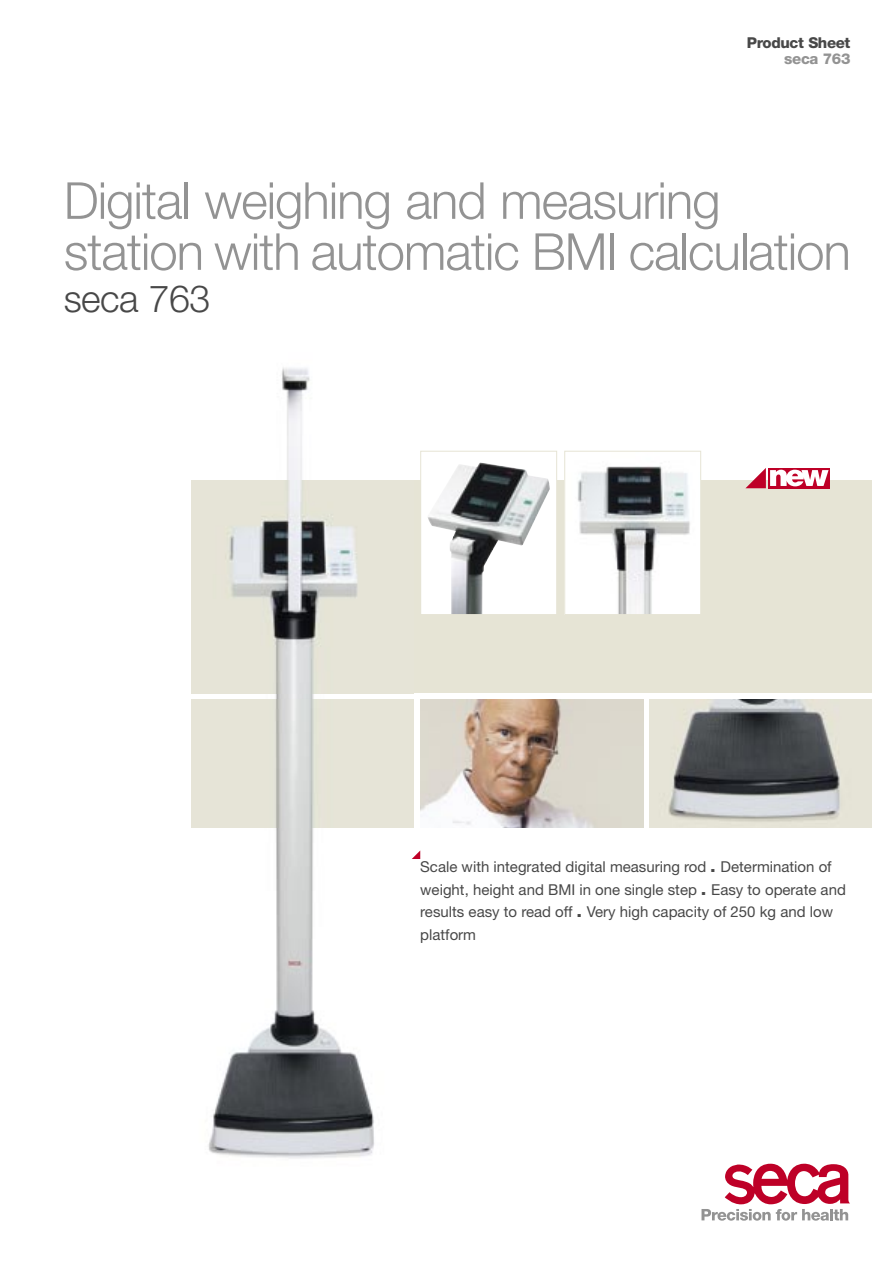
<style>
.page{position:relative;width:893px;height:1263px;background:#fff}
.page>*{position:absolute;margin:0;border:0;box-sizing:border-box;transform-origin:0 0}
.t1{font:300 51px/51px "Helvetica Neue";letter-spacing:-.02em;color:#939393}
.t2{font:300 37.5px "Helvetica Neue";letter-spacing:-.015em;color:#484848}
.t3{font:15px/22.5px "Helvetica Neue";color:#484848}
.t4{font:800 15px "Helvetica Neue";letter-spacing:-.025em;color:#484848}
.t5{font:800 15px "Helvetica Neue";letter-spacing:-.025em;color:#939393}
.s1{font-weight:900}
</style>
<div class="page">
<img style="left:191px;top:367px;width:251px;height:792px">
<div style="left:191px;top:480px;width:681px;height:213px;background:#e6e4d5"></div>
<img style="left:649px;top:699px;width:223px;height:128px">
<div style="left:421px;top:451px;width:136px;height:163px;background:#fff"></div>
<img style="left:428px;top:462px;width:122px;height:151px">
<div style="left:420px;top:451px;width:137px;height:164px;border:1px solid #e6e4d5"></div>
<img style="left:566px;top:466px;width:133px;height:147px">
<div style="left:564px;top:451px;width:137px;height:164px;border:1px solid #e6e4d5"></div>
<img style="left:229px;top:480px;width:129px;height:213px">
<img style="left:191px;top:699px;width:223px;height:128px">
<svg style="left:420px;top:699px;width:223px;height:128px;fill:#dcd7cd"></svg>
<svg style="left:701px;top:1163px;width:149px;height:58px"></svg>
<div style="left:768px;top:468px;width:62px;height:20px;background:#be0027"></div>
<svg style="left:746px;top:468px;width:82px;height:20px"></svg>
<svg style="left:412px;top:850px;width:8px;height:9px"></svg>
<p class="t4" style="left:747px;top:33px;width:105px">Product Sheet</p>
<p class="t5" style="left:784px;top:50px;width:68px">seca 763</p>
<h1 class="t1" style="left:64px;top:174px;width:789px">Digital weighing and measuring station with automatic BMI calculation</h1>
<h2 class="t2" style="left:64px;top:276px;width:148px">seca 763</h2>
<p class="t3" style="left:420px;top:855px;width:427px">Scale with integrated digital measuring rod <span class="s1">.</span> Determination of weight, height and BMI in one single step <span class="s1">.</span> Easy to operate and results easy to read off <span class="s1">.</span> Very high capacity of 250 kg and low platform</p>
</div>
